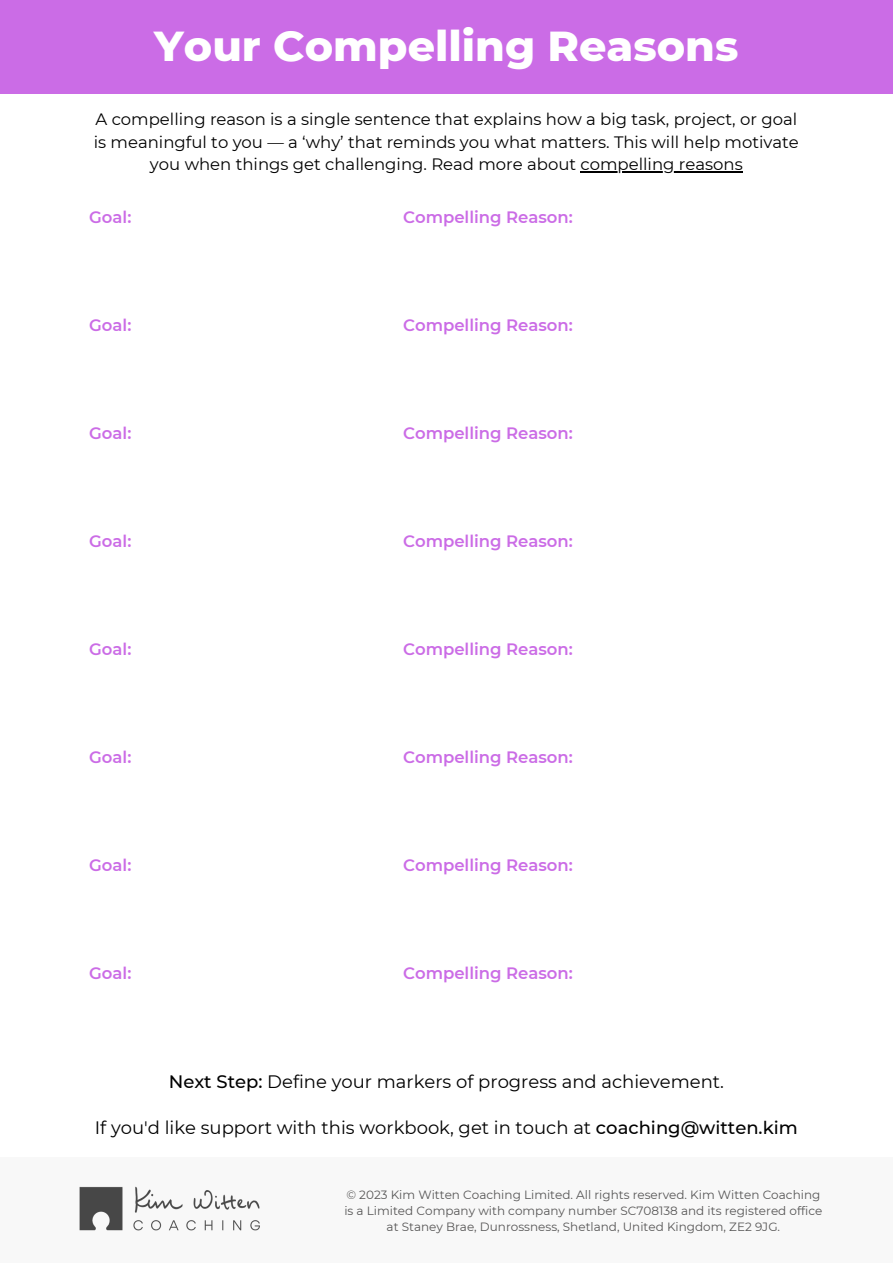
<style>
.page{position:relative;width:893px;height:1264px;background:#fff}
.page>*{position:absolute;margin:0;border:0;box-sizing:border-box;transform-origin:0 0}
.t1{font:800 42.75px "Montserrat";color:#fff}
.t2{font:18px "Montserrat";color:#000}
.t3{font:16.5px/22.5px "Montserrat";color:#000;text-align:center}
.t4{font:600 16.5px "Montserrat";color:#cb6ce6}
.t5{font:12px/16px "Montserrat";color:#3e3d3d;text-align:center}
.s1{font-weight:500}
</style>
<div class="page">
<div style="left:0;top:0;width:892px;height:94px;background:#cb6ce6"></div>
<hr style="left:580px;top:171px;width:162px;height:2px;background:#000">
<div style="left:0;top:1156px;width:892px;height:106px;background:#f8f8f8"></div>
<h1 class="t1" style="left:154px;top:20px;width:585px">Your Compelling Reasons</h1>
<p class="t3" style="left:94px;top:108px;width:706px">A compelling reason is a single sentence that explains how a big task, project, or goal is meaningful to you — a ‘why’ that reminds you what matters. This will help motivate you when things get challenging. Read more about compelling reasons</p>
<p class="t4" style="left:89px;top:207px;width:44px">Goal:</p>
<p class="t4" style="left:403px;top:207px;width:171px">Compelling Reason:</p>
<p class="t4" style="left:89px;top:315px;width:44px">Goal:</p>
<p class="t4" style="left:403px;top:315px;width:171px">Compelling Reason:</p>
<p class="t4" style="left:89px;top:423px;width:44px">Goal:</p>
<p class="t4" style="left:403px;top:423px;width:171px">Compelling Reason:</p>
<p class="t4" style="left:89px;top:531px;width:44px">Goal:</p>
<p class="t4" style="left:403px;top:531px;width:171px">Compelling Reason:</p>
<p class="t4" style="left:89px;top:639px;width:44px">Goal:</p>
<p class="t4" style="left:403px;top:639px;width:171px">Compelling Reason:</p>
<p class="t4" style="left:89px;top:747px;width:44px">Goal:</p>
<p class="t4" style="left:403px;top:747px;width:171px">Compelling Reason:</p>
<p class="t4" style="left:89px;top:855px;width:44px">Goal:</p>
<p class="t4" style="left:403px;top:855px;width:171px">Compelling Reason:</p>
<p class="t4" style="left:89px;top:963px;width:44px">Goal:</p>
<p class="t4" style="left:403px;top:963px;width:171px">Compelling Reason:</p>
<p class="t2" style="left:169px;top:1070px;width:556px"><span class="s1">Next Step:</span> Define your markers of progress and achievement.</p>
<p class="t2" style="left:95px;top:1116px;width:704px">If you'd like support with this workbook, get in touch at <span class="s1">coaching@witten.kim</span></p>
<p class="t5" style="left:344px;top:1186px;width:479px">© 2023 Kim Witten Coaching Limited. All rights reserved. Kim Witten Coaching is a Limited Company with company number SC708138 and its registered office at Staney Brae, Dunrossness, Shetland, United Kingdom, ZE2 9JG.</p>
</div>
